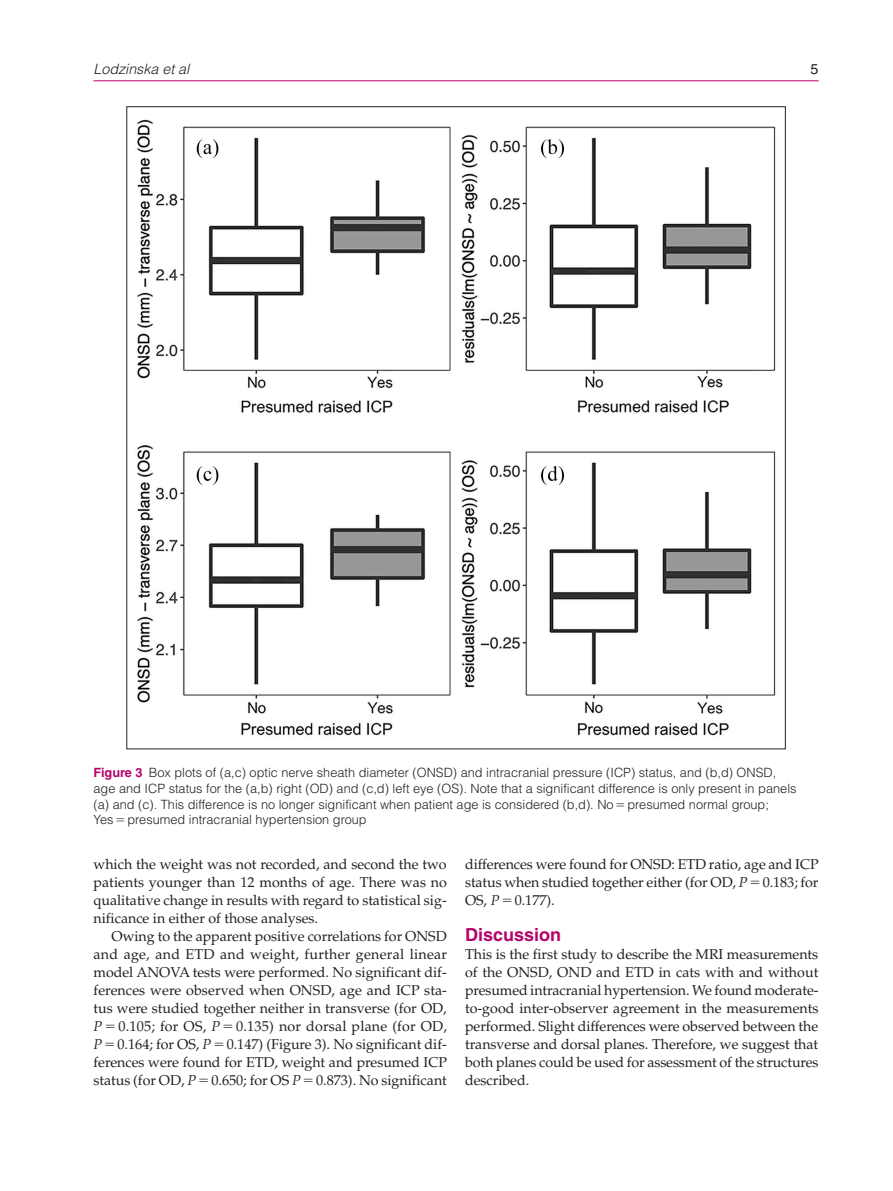
<style>
.page{position:relative;width:893px;height:1191px;background:#fff}
.page>*{position:absolute;margin:0;border:0;box-sizing:border-box;transform-origin:0 0}
.t1{font:700 18px "Helvetica LT Std";color:#b6036c}
.t2{font:14.25px/18px "Palatino LT Std";letter-spacing:-.005em;color:#231f20;text-align:justify}
.t3{font:italic 300 14.25px "Helvetica LT Std";color:#231f20}
.t4{font:14.25px "Helvetica LT Std";color:#231f20}
.t5{font:300 12.75px/15.8px "Helvetica LT Std";color:#231f20}
.s1{font-weight:700;color:#b6036c}
.s2{font-style:italic}
</style>
<div class="page">
<hr style="left:94px;top:80px;width:725px;height:1px;background:#b6036c">
<img style="left:137px;top:119px;width:639px;height:617px">
<p class="t3" style="left:94px;top:60px;width:97px">Lodzinska et al</p>
<p class="t4" style="left:811px;top:61px;width:9px">5</p>
<p class="t5" style="left:94px;top:764px;width:704px"><span class="s1">Figure 3</span> Box plots of (a,c) optic nerve sheath diameter (ONSD) and intracranial pressure (ICP) status, and (b,d) ONSD, age and ICP status for the (a,b) right (OD) and (c,d) left eye (OS). Note that a significant difference is only present in panels (a) and (c). This difference is no longer significant when patient age is considered (b,d). No presumed normal group;<br>Yes presumed intracranial hypertension group</p>
<p class="t2" style="left:465px;top:855px;width:355px">differences were found for ONSD: ETD ratio, age and ICP status when studied together either (for OD, <span class="s2">P</span> 0.183; for OS, <span class="s2">P</span> 0.177).</p>
<p class="t1" style="left:465px;top:923px;width:98px">Discussion</p>
<p class="t2" style="left:465px;top:945px;width:355px">This is the first study to describe the MRI measurements of the ONSD, OND and ETD in cats with and without presumed intracranial hypertension. We found moderate&shy;to-good inter-observer agreement in the measurements performed. Slight differences were observed between the transverse and dorsal planes. Therefore, we suggest that both planes could be used for assessment of the structures described.</p>
<p class="t2" style="left:94px;top:855px;width:355px">which the weight was not recorded, and second the two patients younger than 12 months of age. There was no qualitative change in results with regard to statistical sig&shy;nificance in either of those analyses.</p>
<p class="t2" style="left:94px;top:927px;width:355px;text-indent:18px">Owing to the apparent positive correlations for ONSD and age, and ETD and weight, further general linear model ANOVA tests were performed. No significant dif&shy;ferences were observed when ONSD, age and ICP sta&shy;tus were studied together neither in transverse (for OD, <span class="s2">P</span> 0.105; for OS, <span class="s2">P</span> 0.135) nor dorsal plane (for OD, <span class="s2">P</span> 0.164; for OS, <span class="s2">P</span> 0.147) (Figure 3). No significant dif&shy;ferences were found for ETD, weight and presumed ICP status (for OD, <span class="s2">P</span> 0.650; for OS <span class="s2">P</span> 0.873). No significant</p>
</div>
